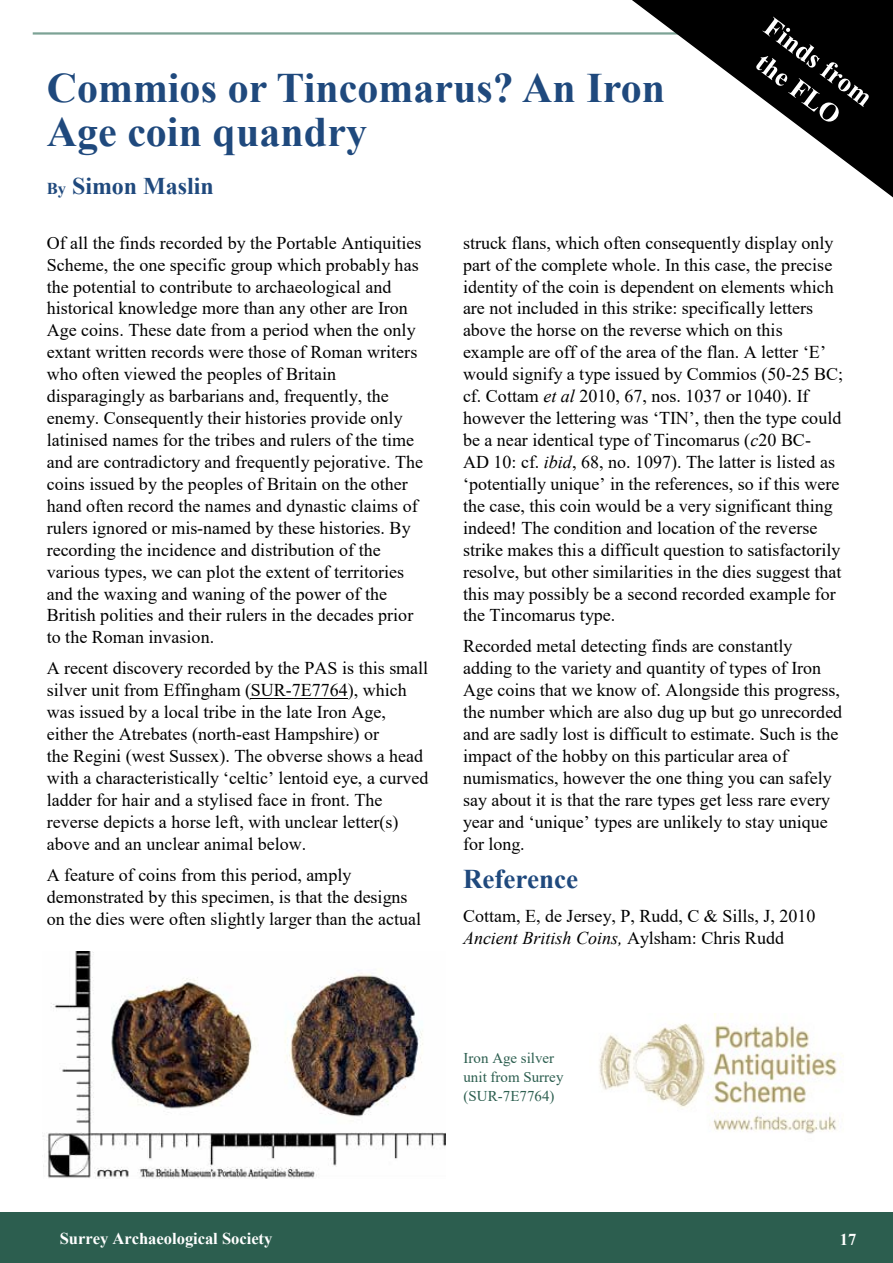
<style>
.page{position:relative;width:893px;height:1263px;background:#fff}
.page>*{position:absolute;margin:0;border:0;box-sizing:border-box;transform-origin:0 0}
.t1{font:700 42px/43.8px "Times New Roman";color:#1f497d}
.t2{font:700 27px "Times New Roman";color:#1f497d}
.t3{font:700 24px "Times New Roman";color:#1f497d}
.t4{font:18px/21.9px "Times New Roman";color:#000}
.t5{font:700 16.5px "Times New Roman";color:#fff}
.t6{font:15px/18.9px "Times New Roman";color:#2c5e4f}
.s1{font-size:16.5px}
.s2{font-style:italic}
</style>
<div class="page">
<div style="left:0;top:1212px;width:893px;height:51px;background:#2c5e4f"></div>
<hr style="left:251px;top:698px;width:97px;height:1px;background:#000">
<hr style="left:33px;top:32px;width:828px;height:3px;background:#7ca295">
<img style="left:43px;top:952px;width:402px;height:227px">
<svg style="left:584px;top:0;width:309px;height:198px"></svg>
<svg style="left:756px;top:17px;width:113px;height:105px;background:#2a2a2a"></svg>
<img style="left:599px;top:1014px;width:245px;height:120px">
<h1 class="t1" style="left:47px;top:65px;width:620px">Commios or Tincomarus? An Iron<br>Age coin quandry</h1>
<h3 class="t3" style="left:47px;top:169px;width:169px"><span class="s1">By</span> Simon Maslin</h3>
<p class="t4" style="left:47px;top:231px;width:378px">Of all the finds recorded by the Portable Antiquities Scheme, the one specific group which probably has the potential to contribute to archaeological and historical knowledge more than any other are Iron Age coins. These date from a period when the only extant written records were those of Roman writers who often viewed the peoples of Britain disparagingly as barbarians and, frequently, the enemy. Consequently their histories provide only latinised names for the tribes and rulers of the time and are contradictory and frequently pejorative. The coins issued by the peoples of Britain on the other hand often record the names and dynastic claims of rulers ignored or mis-named by these histories. By recording the incidence and distribution of the various types, we can plot the extent of territories and the waxing and waning of the power of the British polities and their rulers in the decades prior to the Roman invasion.</p>
<p class="t4" style="left:47px;top:657px;width:383px">A recent discovery recorded by the PAS is this small silver unit from Effingham (SUR-7E7764), which was issued by a local tribe in the late Iron Age, either the Atrebates (north-east Hampshire) or<br>the Regini (west Sussex). The obverse shows a head with a characteristically ‘celtic’ lentoid eye, a curved ladder for hair and a stylised face in front. The reverse depicts a horse left, with unclear letter(s) above and an unclear animal below.</p>
<p class="t4" style="left:47px;top:863px;width:376px">A feature of coins from this period, amply demonstrated by this specimen, is that the designs on the dies were often slightly larger than the actual</p>
<p class="t4" style="left:463px;top:231px;width:382px">struck flans, which often consequently display only part of the complete whole. In this case, the precise identity of the coin is dependent on elements which are not included in this strike: specifically letters above the horse on the reverse which on this example are off of the area of the flan. A letter ‘E’ would signify a type issued by Commios (50-25 BC; cf. Cottam <span class="s2">et al</span> 2010, 67, nos. 1037 or 1040). If however the lettering was ‘TIN’, then the type could be a near identical type of Tincomarus (<span class="s2">c</span>20 BC-<br>AD 10: cf. <span class="s2">ibid</span>, 68, no. 1097). The latter is listed as ‘potentially unique’ in the references, so if this were the case, this coin would be a very significant thing indeed! The condition and location of the reverse strike makes this a difficult question to satisfactorily resolve, but other similarities in the dies suggest that this may possibly be a second recorded example for the Tincomarus type.</p>
<p class="t4" style="left:463px;top:635px;width:381px">Recorded metal detecting finds are constantly adding to the variety and quantity of types of Iron Age coins that we know of. Alongside this progress, the number which are also dug up but go unrecorded and are sadly lost is difficult to estimate. Such is the impact of the hobby on this particular area of numismatics, however the one thing you can safely say about it is that the rare types get less rare every year and ‘unique’ types are unlikely to stay unique for long.</p>
<h2 class="t2" style="left:463px;top:859px;width:117px">Reference</h2>
<p class="t4" style="left:463px;top:904px;width:354px">Cottam, E, de Jersey, P, Rudd, C &amp; Sills, J, 2010<br><span class="s2">Ancient British Coins,</span> Aylsham: Chris Rudd</p>
<p class="t6" style="left:464px;top:1048px;width:101px">Iron Age silver unit from Surrey (SUR-7E7764)</p>
<p class="t5" style="left:60px;top:1227px;width:214px">Surrey Archaeological Society</p>
<p class="t5" style="left:840px;top:1228px;width:18px">17</p>
</div>
